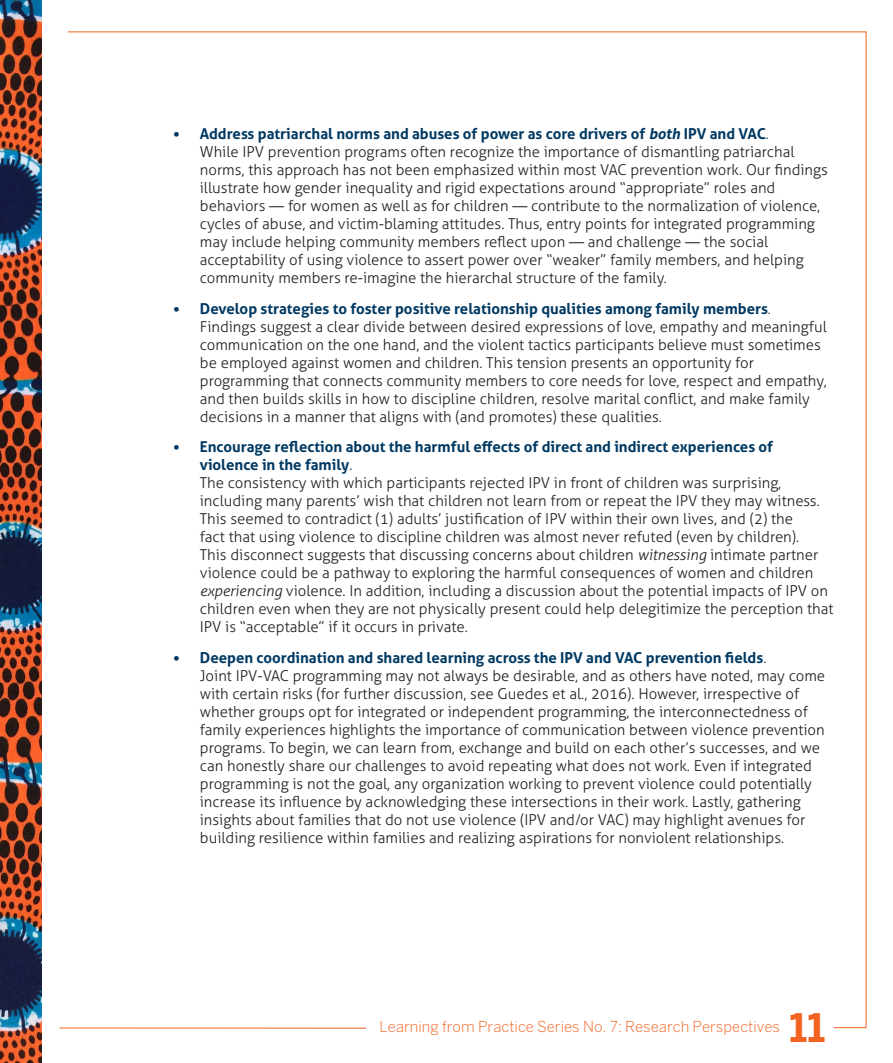
<style>
.page{position:relative;width:893px;height:1063px;background:#fff}
.page>*{position:absolute;margin:0;border:0;box-sizing:border-box;transform-origin:0 0}
.t1{font:700 39px "Benton Sans";color:#f26221}
.List_Paragraph{font:300 15px/18px "Aller";color:#231f20}
.t2{font:300 15px "Benton Sans";color:#f26221}
.s1{font-family:"Calibri";font-weight:400;color:#013962}
.s2{font-weight:700;color:#013962}
.s3{font-weight:700;font-style:italic;color:#013962}
.s4{color:#013962}
.s5{font-style:italic}
</style>
<div class="page">
<img style="left:0;top:0;width:41px;height:1063px">
<p class="List_Paragraph" style="left:200px;top:125px;width:630px;text-indent:-27px"><span class="s1">•</span> <span class="s2">Address patriarchal norms and abuses of power as core drivers of</span> <span class="s3">both</span> <span class="s2">IPV and VAC</span><span class="s4">.<br></span>While IPV prevention programs often recognize the importance of dismantling patriarchal norms, this approach has not been emphasized within most VAC prevention work. Our findings illustrate how gender inequality and rigid expectations around “appropriate” roles and behaviors — for women as well as for children — contribute to the normalization of violence, cycles of abuse, and victim-blaming attitudes. Thus, entry points for integrated programming may include helping community members reflect upon — and challenge — the social acceptability of using violence to assert power over “weaker” family members, and helping community members re-imagine the hierarchal structure of the family.</p>
<p class="List_Paragraph" style="left:200px;top:299px;width:629px;text-indent:-27px"><span class="s1">•</span> <span class="s2">Develop strategies to foster positive relationship qualities among family members</span><span class="s4">.<br></span>Findings suggest a clear divide between desired expressions of love, empathy and meaningful communication on the one hand, and the violent tactics participants believe must sometimes be employed against women and children. This tension presents an opportunity for programming that connects community members to core needs for love, respect and empathy, and then builds skills in how to discipline children, resolve marital conflict, and make family decisions in a manner that aligns with (and promotes) these qualities.</p>
<p class="List_Paragraph" style="left:200px;top:438px;width:635px;text-indent:-27px"><span class="s1">•</span> <span class="s2">Encourage reflection about the harmful effects of direct and indirect experiences of violence in the family</span><span class="s4">.<br></span>The consistency with which participants rejected IPV in front of children was surprising, including many parents’ wish that children not learn from or repeat the IPV they may witness.<br>This seemed to contradict (1) adults’ justification of IPV within their own lives, and (2) the<br>fact that using violence to discipline children was almost never refuted (even by children).<br>This disconnect suggests that discussing concerns about children <span class="s5">witnessing</span> intimate partner violence could be a pathway to exploring the harmful consequences of women and children <span class="s5">experiencing</span> violence. In addition, including a discussion about the potential impacts of IPV on children even when they are not physically present could help delegitimize the perception that IPV is “acceptable” if it occurs in private.</p>
<p class="List_Paragraph" style="left:200px;top:649px;width:627px;text-indent:-27px"><span class="s1">•</span> <span class="s2">Deepen coordination and shared learning across the IPV and VAC prevention fields</span><span class="s4">.<br></span>Joint IPV-VAC programming may not always be desirable, and as others have noted, may come with certain risks (for further discussion, see Guedes et al., 2016). However, irrespective of whether groups opt for integrated or independent programming, the interconnectedness of family experiences highlights the importance of communication between violence prevention programs. To begin, we can learn from, exchange and build on each other’s successes, and we can honestly share our challenges to avoid repeating what does not work. Even if integrated programming is not the goal, any organization working to prevent violence could potentially increase its influence by acknowledging these intersections in their work. Lastly, gathering insights about families that do not use violence (IPV and/or VAC) may highlight avenues for building resilience within families and realizing aspirations for nonviolent relationships.</p>
<p class="t2" style="left:379px;top:1017px;width:402px">Learning from Practice Series No. 7: Research Perspectives</p>
<h1 class="t1" style="left:790px;top:1004px;width:37px">11</h1>
</div>
